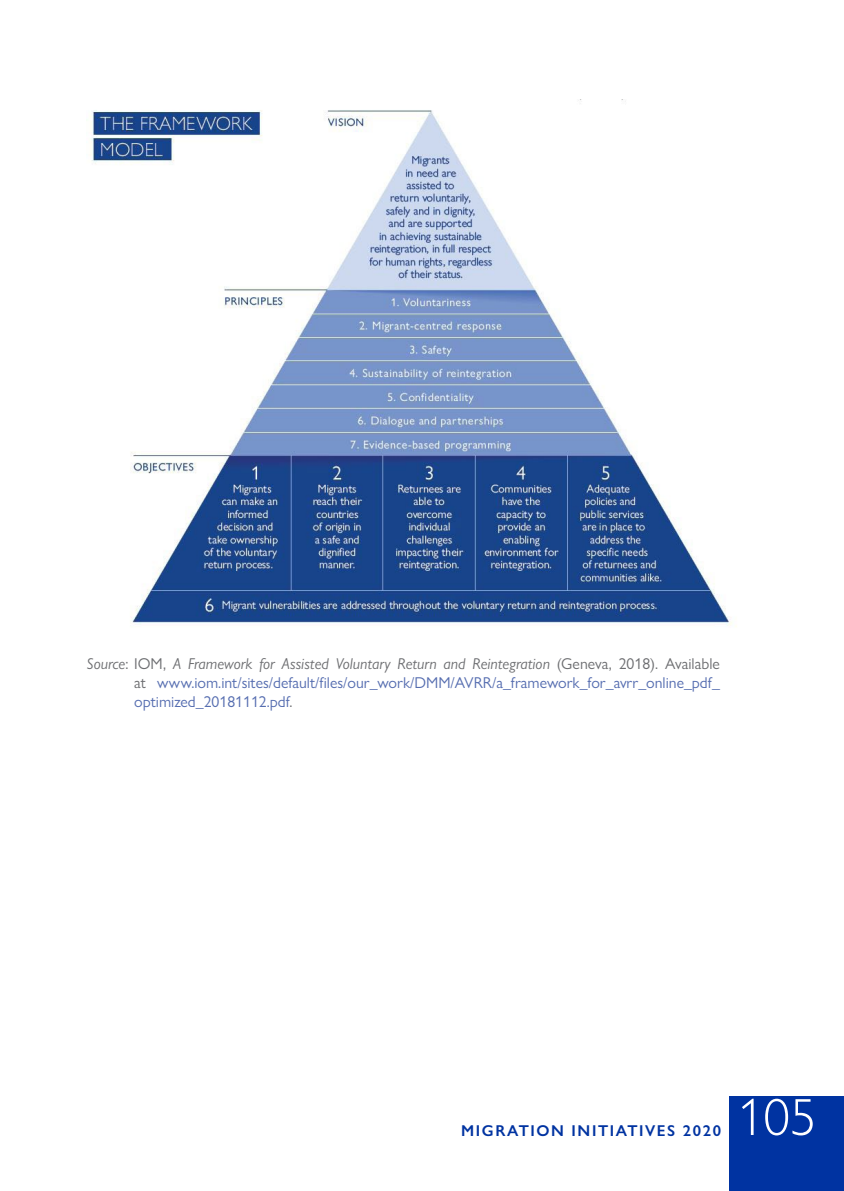
<style>
.page{position:relative;width:844px;height:1191px;background:#fff}
.page>*{position:absolute;margin:0;border:0;box-sizing:border-box;transform-origin:0 0}
.t1{font:300 52.5px "Gill Sans Nova";color:#fff}
.t2{font:15.75px/18.9px "Gill Sans Nova";color:#556db0;text-align:justify}
.t3{font:600 15.75px "Gill Sans Nova";letter-spacing:.1em;color:#0033a1}
.s1{font-style:italic;color:#6d6e71}
.s2{color:#6d6e71}
</style>
<div class="page">
<div style="left:729px;top:1096px;width:114px;height:95px;background:#0033a1"></div>
<img style="left:90px;top:99px;width:647px;height:528px">
<p class="t2" style="left:134px;top:654px;width:587px;text-indent:-47px"><span class="s1">Source</span><span class="s2">: IOM,</span> <span class="s1">A Framework for Assisted Voluntary Return and Reintegration</span> <span class="s2">(Geneva, 2018). Available at</span> www.iom.int/sites/default/files/our_work/DMM/AVRR/a_framework_for_avrr_online_pdf_ optimized_20181112.pdf<span class="s2">.</span></p>
<p class="t3" style="left:461px;top:1121px;width:261px">MIGRATION INITIATIVES 2020</p>
<h1 class="t1" style="left:737px;top:1085px;width:80px">105</h1>
</div>
